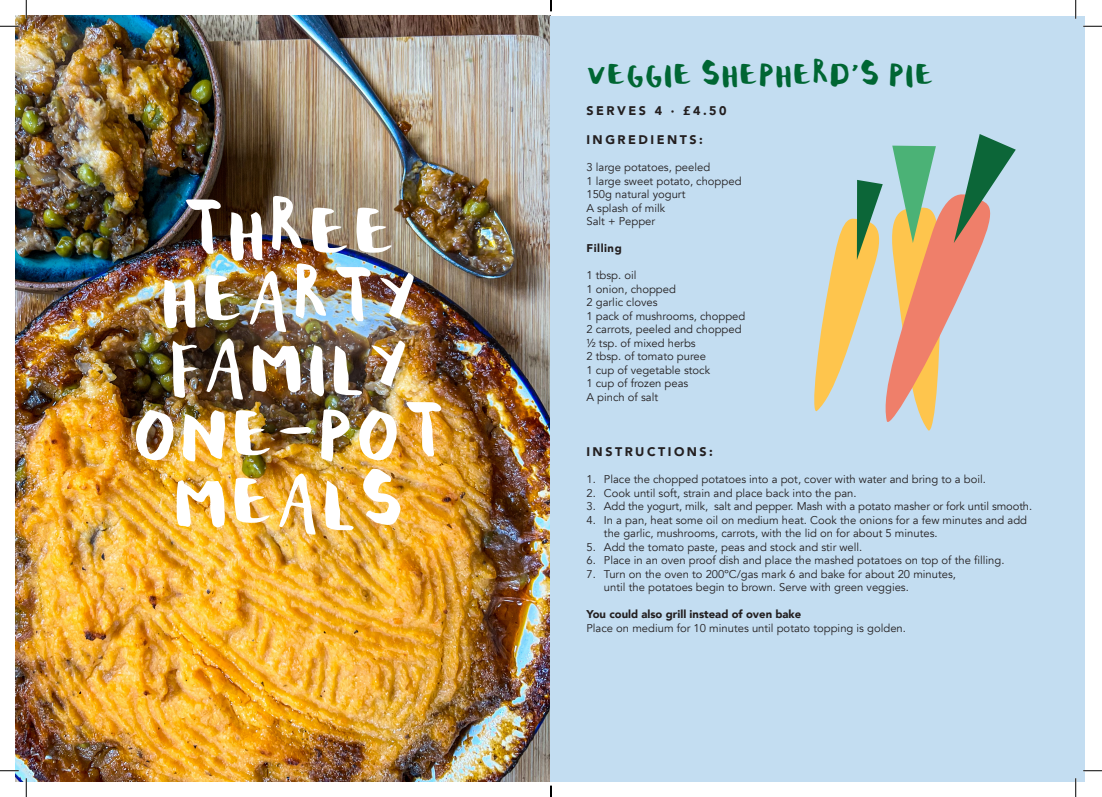
<style>
.page{position:relative;width:1102px;height:797px;background:#fff}
.page>*{position:absolute;margin:0;border:0;box-sizing:border-box;transform-origin:0 0}
.t1{font:56.25px "Joyous";letter-spacing:.06em;color:#fff}
.t2{font:25px "Joyous";letter-spacing:.04em;color:#063}
.t3{font:900 12.5px "Avenir";letter-spacing:.2em;color:#231f20}
.t4{font:11.25px/13.5px "Avenir";color:#231f20}
.t5{font:900 11.25px "Avenir";color:#231f20}
.t6{font:900 11.25px "Avenir";letter-spacing:.05em;color:#231f20}
</style>
<div class="page">
<img style="left:16px;top:16px;width:534px;height:765px">
<div style="left:550px;top:16px;width:534px;height:765px;background:#c3ddf1"></div>
<svg style="left:814px;top:134px;width:201px;height:297px"></svg>
<svg style="left:0;top:25px;width:19px;height:2px"></svg>
<svg style="left:1083px;top:25px;width:18px;height:2px"></svg>
<svg style="left:0;top:770px;width:19px;height:1px"></svg>
<svg style="left:1083px;top:770px;width:18px;height:1px"></svg>
<svg style="left:25px;top:0;width:2px;height:19px"></svg>
<svg style="left:25px;top:778px;width:2px;height:19px"></svg>
<svg style="left:1075px;top:0;width:1px;height:19px"></svg>
<svg style="left:1074px;top:778px;width:2px;height:19px"></svg>
<svg style="left:550px;top:785px;width:1px;height:12px"></svg>
<p class="t1" style="left:183px;top:203px;width:213px">THREE</p>
<p class="t1" style="left:160px;top:270px;width:258px">HEARTY</p>
<p class="t1" style="left:169px;top:338px;width:240px">FAMILY</p>
<p class="t1" style="left:133px;top:405px;width:313px">ONE-POT</p>
<p class="t1" style="left:173px;top:473px;width:231px">MEALS</p>
<p class="t2" style="left:586px;top:62px;width:348px">VEGGIE SHEPHERD’S PIE</p>
<p class="t3" style="left:586px;top:100px;width:142px">SERVES 4 · £4.50</p>
<p class="t3" style="left:586px;top:129px;width:118px">INGREDIENTS:</p>
<p class="t4" style="left:586px;top:161px;width:125px">3 large potatoes, peeled</p>
<p class="t4" style="left:586px;top:174px;width:157px">1 large sweet potato, chopped</p>
<p class="t4" style="left:586px;top:188px;width:100px">150g natural yogurt</p>
<p class="t4" style="left:586px;top:201px;width:80px">A splash of milk</p>
<p class="t4" style="left:586px;top:215px;width:70px">Salt + Pepper</p>
<p class="t6" style="left:586px;top:238px;width:37px">Filling</p>
<p class="t4" style="left:586px;top:269px;width:51px">1 tbsp. oil</p>
<p class="t4" style="left:586px;top:282px;width:91px">1 onion, chopped</p>
<p class="t4" style="left:586px;top:296px;width:73px">2 garlic cloves</p>
<p class="t4" style="left:586px;top:309px;width:160px">1 pack of mushrooms, chopped</p>
<p class="t4" style="left:586px;top:323px;width:157px">2 carrots, peeled and chopped</p>
<p class="t4" style="left:586px;top:336px;width:111px">½ tsp. of mixed herbs</p>
<p class="t4" style="left:586px;top:350px;width:121px">2 tbsp. of tomato puree</p>
<p class="t4" style="left:586px;top:363px;width:125px">1 cup of vegetable stock</p>
<p class="t4" style="left:586px;top:377px;width:103px">1 cup of frozen peas</p>
<p class="t4" style="left:586px;top:390px;width:73px">A pinch of salt</p>
<p class="t3" style="left:586px;top:441px;width:128px">INSTRUCTIONS:</p>
<p class="t4" style="left:586px;top:473px;width:401px">1. Place the chopped potatoes into a pot, cover with water and bring to a boil.</p>
<p class="t4" style="left:586px;top:486px;width:272px">2. Cook until soft, strain and place back into the pan.</p>
<p class="t4" style="left:586px;top:500px;width:447px">3. Add the yogurt, milk, salt and pepper. Mash with a potato masher or fork until smooth.</p>
<p class="t4" style="left:604px;top:513px;width:424px;text-indent:-18px">4. In a pan, heat some oil on medium heat. Cook the onions for a few minutes and add the garlic, mushrooms, carrots, with the lid on for about 5 minutes.</p>
<p class="t4" style="left:586px;top:540px;width:277px">5. Add the tomato paste, peas and stock and stir well.</p>
<p class="t4" style="left:586px;top:554px;width:419px">6. Place in an oven proof dish and place the mashed potatoes on top of the filling.</p>
<p class="t4" style="left:586px;top:567px;width:371px">7. Turn on the oven to 200ºC/gas mark 6 and bake for about 20 minutes,</p>
<p class="t4" style="left:604px;top:581px;width:306px">until the potatoes begin to brown. Serve with green veggies.</p>
<p class="t5" style="left:586px;top:604px;width:216px">You could also grill instead of oven bake</p>
<p class="t4" style="left:586px;top:621px;width:321px">Place on medium for 10 minutes until potato topping is golden.</p>
</div>
